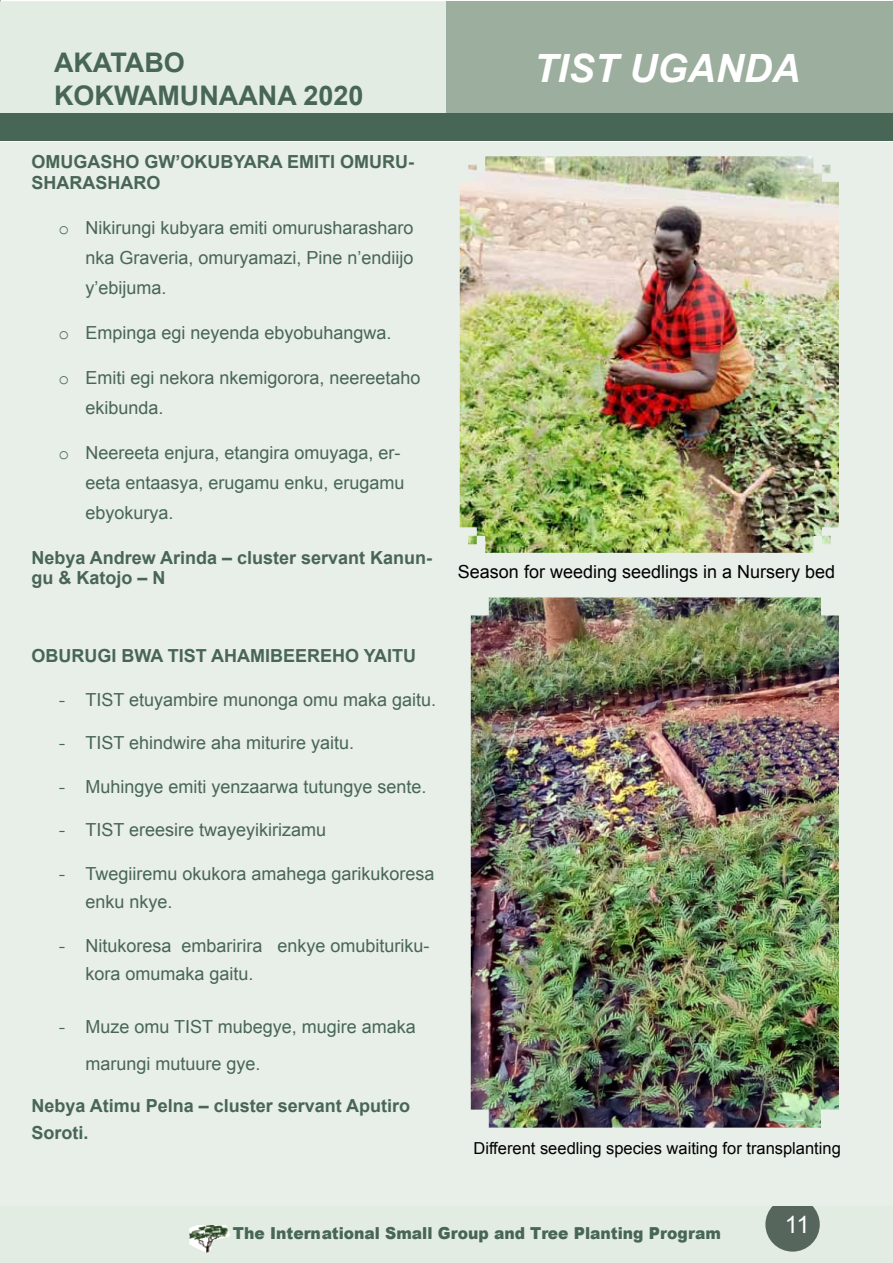
<style>
.page{position:relative;width:893px;height:1263px;background:#fff}
.page>*{position:absolute;margin:0;border:0;box-sizing:border-box;transform-origin:0 0}
.t1{font:italic 700 39px "Arial";color:#fff}
.t2{font:700 27px "Arial";color:#486655}
.t3{font:24px "Arial";color:#fff}
.t4{font:18px/30px "Arial";color:#486655}
.t5{font:700 18px/20.7px "Arial";color:#486655}
.t6{font:18px "Arial";color:#000}
.t7{font:900 16.5px "Arial";color:#486655;scale:.94 1}
.t8{font:16.5px "Arial";color:#000}
.s1{font-family:"Courier New"}
.s2{font-family:"Bookman Old Style"}
</style>
<div class="page">
<div style="left:0;top:1184px;width:893px;height:79px;background:#e3ece2"></div>
<div style="left:765px;top:1197px;width:55px;height:54px;background:#56665d;border-radius:50%"></div>
<img style="left:189px;top:1225px;width:41px;height:28px">
<hr style="left:0;top:142px;width:1px;height:1064px;background:#e8eee8">
<div style="left:1px;top:142px;width:892px;height:1064px;background:#e8eee8"></div>
<div style="left:0;top:1px;width:446px;height:113px;background:#e3ece2"></div>
<div style="left:446px;top:1px;width:447px;height:113px;background:#9cae9e"></div>
<div style="left:0;top:114px;width:893px;height:27px;background:#486655"></div>
<img style="left:460px;top:156px;width:379px;height:397px">
<img style="left:471px;top:597px;width:368px;height:530px">
<h2 class="t2" style="left:54px;top:45px;width:132px">AKATABO</h2>
<h1 class="t1" style="left:534px;top:42px;width:268px">TIST UGANDA</h1>
<h2 class="t2" style="left:54px;top:77px;width:311px">KOKWAMUNAANA 2020</h2>
<p class="t5" style="left:31px;top:152px;width:384px">OMUGASHO GW’OKUBYARA EMITI OMURU-<br>SHARASHARO</p>
<p class="t4" style="left:85px;top:212px;width:330px;text-align:justify;text-indent:-27px"><span class="s1">o</span> Nikirungi kubyara emiti omurusharasharo nka Graveria, omuryamazi, Pine n’endiijo y’ebijuma.</p>
<p class="t4" style="left:58px;top:317px;width:335px"><span class="s1">o</span> Empinga egi neyenda ebyobuhangwa.</p>
<p class="t4" style="left:85px;top:362px;width:337px;text-indent:-27px"><span class="s1">o</span> Emiti egi nekora nkemigorora, neereetaho ekibunda.</p>
<p class="t4" style="left:85px;top:437px;width:321px;text-indent:-27px"><span class="s1">o</span> Neereeta enjura, etangira omuyaga, er&shy;eeta entaasya, erugamu enku, erugamu ebyokurya.</p>
<p class="t5" style="left:31px;top:547px;width:402px">Nebya Andrew Arinda – cluster servant Kanun&shy;gu &amp; Katojo – N</p>
<p class="t6" style="left:458px;top:560px;width:379px">Season for weeding seedlings in a Nursery bed</p>
<p class="t5" style="left:31px;top:646px;width:386px">OBURUGI BWA TIST AHAMIBEEREHO YAITU</p>
<p class="t4" style="left:58px;top:684px;width:379px"><span class="s2">-</span> TIST etuyambire munonga omu maka gaitu.</p>
<p class="t4" style="left:58px;top:728px;width:297px"><span class="s2">-</span> TIST ehindwire aha miturire yaitu.</p>
<p class="t4" style="left:58px;top:771px;width:370px"><span class="s2">-</span> Muhingye emiti yenzaarwa tutungye sente.</p>
<p class="t4" style="left:58px;top:815px;width:269px"><span class="s2">-</span> TIST ereesire twayeyikirizamu</p>
<p class="t4" style="left:85px;top:859px;width:351px;line-height:28.5px;text-indent:-27px"><span class="s2">-</span> Twegiiremu okukora amahega garikukoresa enku nkye.</p>
<p class="t4" style="left:85px;top:931px;width:346px;line-height:28.5px;text-indent:-27px"><span class="s2">-</span> Nitukoresa embaririra enkye omubituriku&shy;kora omumaka gaitu.</p>
<p class="t4" style="left:85px;top:1008px;width:332px;line-height:37.5px;text-indent:-27px"><span class="s2">-</span> Muze omu TIST mubegye, mugire amaka marungi mutuure gye.</p>
<p class="t5" style="left:31px;top:1093px;width:380px;line-height:27px">Nebya Atimu Pelna – cluster servant Aputiro<br>Soroti.</p>
<p class="t8" style="left:473px;top:1137px;width:369px">Different seedling species waiting for transplanting</p>
<p class="t7" style="left:233px;top:1221px;width:521px">The International Small Group and Tree Planting Program</p>
<h3 class="t3" style="left:785px;top:1209px;width:26px">11</h3>
</div>
